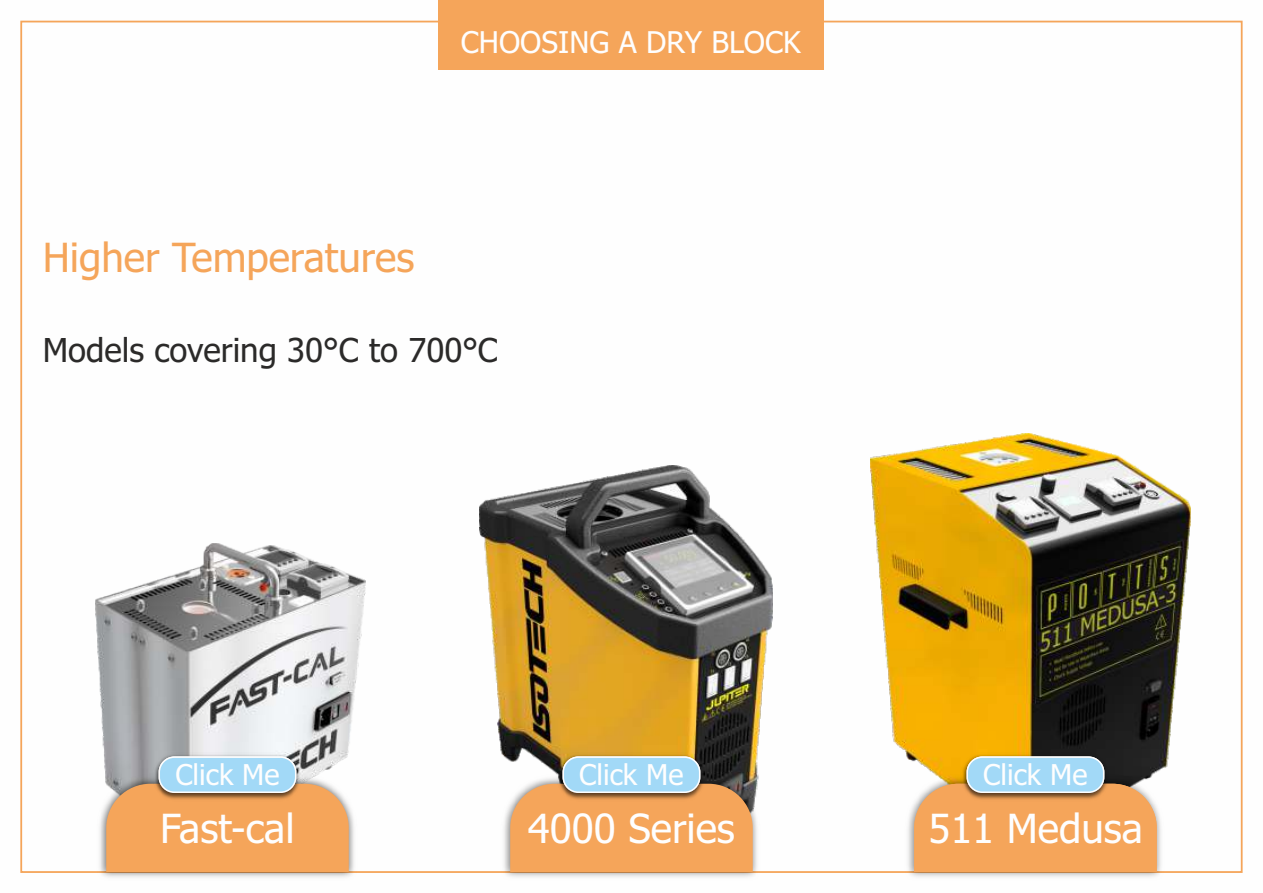
<style>
.page{position:relative;width:1263px;height:893px;background:#fff}
.page>*{position:absolute;margin:0;border:0;box-sizing:border-box;transform-origin:0 0}
.t1{font:40.2px "Tahoma";color:#fefefe}
.t2{font:40.2px "Tahoma";color:#f5a55a}
.t3{font:33px "Tahoma";color:#2b2a29}
.t4{font:30px "Tahoma";color:#fefefe}
.t5{font:28.65px "Tahoma";color:#fefefe}
</style>
<div class="page">
<img style="left:479px;top:465px;width:293px;height:305px">
<img style="left:96px;top:543px;width:270px;height:227px">
<img style="left:871px;top:433px;width:320px;height:337px">
<div style="left:439px;top:0;width:385px;height:69px;background:#f5a55a"></div>
<img style="left:497px;top:770px;width:269px;height:107px">
<div style="left:510px;top:784px;width:243px;height:88px;background:#f5a55a"></div>
<img style="left:901px;top:770px;width:269px;height:107px">
<img style="left:93px;top:770px;width:269px;height:108px">
<div style="left:106px;top:784px;width:243px;height:88px;background:#f5a55a"></div>
<img style="left:153px;top:752px;width:149px;height:3px">
<img style="left:557px;top:752px;width:149px;height:3px">
<svg style="left:914px;top:784px;width:243px;height:88px;background:#f3aa67"></svg>
<img style="left:961px;top:752px;width:149px;height:3px">
<img style="left:961px;top:755px;width:149px;height:48px">
<div style="left:966px;top:756px;width:138px;height:37px;background:#a2d9f7;border:2px solid #fefefe;border-radius:15px"></div>
<img style="left:557px;top:755px;width:149px;height:48px">
<div style="left:562px;top:756px;width:138px;height:37px;background:#a2d9f7;border:2px solid #fefefe;border-radius:15px"></div>
<img style="left:153px;top:755px;width:149px;height:48px">
<div style="left:159px;top:756px;width:137px;height:37px;background:#a2d9f7;border:2px solid #fefefe;border-radius:15px"></div>
<div style="left:926px;top:808px;width:216px;height:47px;background:#f5a55a"></div>
<p class="t4" style="left:461px;top:30px;width:342px">CHOOSING A DRY BLOCK</p>
<p class="t2" style="left:43px;top:241px;width:373px">Higher Temperatures</p>
<p class="t3" style="left:43px;top:336px;width:456px">Models covering 30°C to 700°C</p>
<p class="t5" style="left:175px;top:763px;width:106px">Click Me</p>
<p class="t5" style="left:983px;top:763px;width:106px">Click Me</p>
<p class="t1" style="left:928px;top:812px;width:216px">511 Medusa</p>
<p class="t5" style="left:579px;top:763px;width:106px">Click Me</p>
<p class="t1" style="left:160px;top:813px;width:136px">Fast-cal</p>
<p class="t1" style="left:528px;top:813px;width:208px">4000 Series</p>
<p class="t1" style="left:936px;top:813px;width:190px">Oceanus-6</p>
</div>
